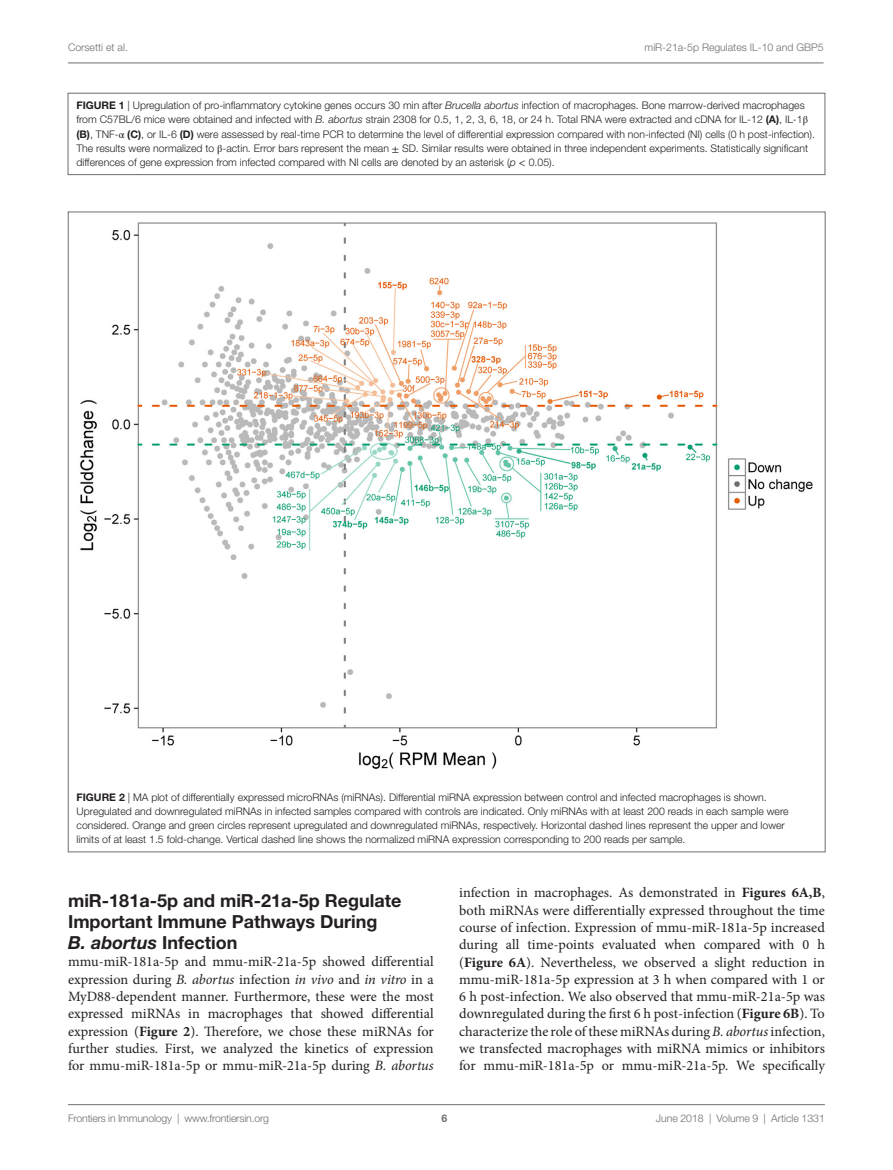
<style>
.page{position:relative;width:893px;height:1170px;background:#fff}
.page>*{position:absolute;margin:0;border:0;box-sizing:border-box;transform-origin:0 0}
.t1{font:700 18px/21px "Helvetica Neue LT Std";color:#231f20}
.t2{font:14.25px/17.2px "Minion Pro";color:#231f20;text-align:justify}
.t3{font:300 10.5px/14.2px "Helvetica Neue LT Std";color:#231f20}
.t4{font:300 10.5px "Helvetica Neue LT Std";color:#6c6d70}
.t5{font:700 10.5px "Helvetica Neue LT Std";color:#6c6d70}
.s1{font-weight:700}
.s2{font-style:italic}
.s3{font-family:"STIX General";font-weight:400}
</style>
<div class="page">
<img style="left:80px;top:222px;width:733px;height:547px">
<div style="left:68px;top:93px;width:757px;height:82px;border:1px solid #6c6d70"></div>
<hr style="left:68px;top:63px;width:756px;height:1px;background:#6c6d70">
<hr style="left:68px;top:1104px;width:757px;height:1px;background:#6c6d70">
<p class="t4" style="left:68px;top:41px;width:61px">Corsetti et al.</p>
<p class="t4" style="left:645px;top:41px;width:180px">miR-21a-5p Regulates IL-10 and GBP5</p>
<p class="t3" style="left:76px;top:98px;width:740px"><span class="s1">Figure 1</span> | Upregulation of pro-inflammatory cytokine genes occurs 30 min after <span class="s2">Brucella abortus</span> infection of macrophages. Bone marrow-derived macrophages from C57BL/6 mice were obtained and infected with <span class="s2">B. abortus</span> strain 2308 for 0.5, 1, 2, 3, 6, 18, or 24 h. Total RNA were extracted and cDNA for IL-12 <span class="s1">(A)</span>, IL-1<span class="s3">β </span><span class="s1">(B)</span>, TNF-<span class="s3">α</span> <span class="s1">(C)</span>, or IL-6 <span class="s1">(D)</span> were assessed by real-time PCR to determine the level of differential expression compared with non-infected (NI) cells (0 h post-infection).<br>The results were normalized to <span class="s3">β</span>-actin. Error bars represent the mean <span class="s3">±</span> SD. Similar results were obtained in three independent experiments. Statistically significant differences of gene expression from infected compared with NI cells are denoted by an asterisk (<span class="s2">p</span> <span class="s3">&lt;</span> 0.05).</p>
<p class="t3" style="left:77px;top:789px;width:713px"><span class="s1">Figure 2</span> | MA plot of differentially expressed microRNAs (miRNAs). Differential miRNA expression between control and infected macrophages is shown.<br>Upregulated and downregulated miRNAs in infected samples compared with controls are indicated. Only miRNAs with at least 200 reads in each sample were considered. Orange and green circles represent upregulated and downregulated miRNAs, respectively. Horizontal dashed lines represent the upper and lower limits of at least 1.5 fold-change. Vertical dashed line shows the normalized miRNA expression corresponding to 200 reads per sample.</p>
<h1 class="t1" style="left:68px;top:889px;width:335px">miR-181a-5p and miR-21a-5p Regulate<br>Important Immune Pathways During<br><span class="s2">B. abortus</span> Infection</h1>
<p class="t2" style="left:68px;top:953px;width:367px">mmu-miR-181a-5p and mmu-miR-21a-5p showed differential expression during <span class="s2">B. abortus</span> infection <span class="s2">in vivo</span> and <span class="s2">in vitro</span> in a MyD88-dependent manner. Furthermore, these were the most expressed miRNAs in macrophages that showed differential expression (<span class="s1">Figure 2</span>). Therefore, we chose these miRNAs for further studies. First, we analyzed the kinetics of expression for mmu-miR-181a-5p or mmu-miR-21a-5p during <span class="s2">B. abortus</span></p>
<p class="t2" style="left:459px;top:884px;width:367px">infection in macrophages. As demonstrated in <span class="s1">Figures 6A,B</span>, both miRNAs were differentially expressed throughout the time course of infection. Expression of mmu-miR-181a-5p increased during all time-points evaluated when compared with 0 h (<span class="s1">Figure 6A</span>). Nevertheless, we observed a slight reduction in mmu-miR-181a-5p expression at 3 h when compared with 1 or 6 h post-infection. We also observed that mmu-miR-21a-5p was downregulated during the first 6 h post-infection (<span class="s1">Figure 6B</span>). To characterize the role of these miRNAs during <span class="s2">B. abortus</span> infection, we transfected macrophages with miRNA mimics or inhibitors for mmu-miR-181a-5p or mmu-miR-21a-5p. We specifically</p>
<p class="t4" style="left:68px;top:1111px;width:203px">Frontiers in Immunology | www.frontiersin.org</p>
<p class="t4" style="left:656px;top:1111px;width:171px">June 2018 | Volume 9 | Article 1331</p>
<p class="t5" style="left:441px;top:1111px;width:7px">6</p>
</div>
